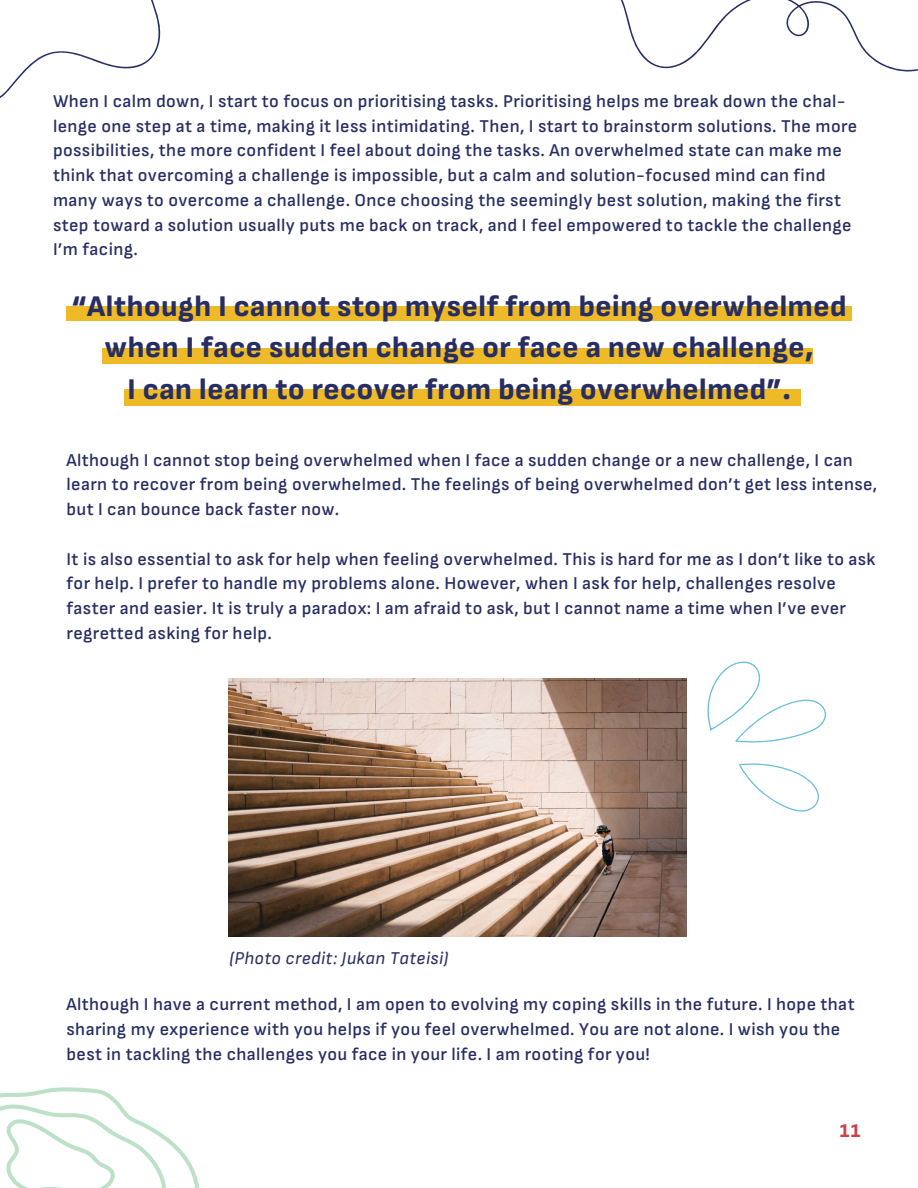
<style>
.page{position:relative;width:918px;height:1188px;background:#fff}
.page>*{position:absolute;margin:0;border:0;box-sizing:border-box;transform-origin:0 0}
.t1{font:800 30px/41.7px "Sofia Sans";letter-spacing:.02em;color:#272e64;text-align:center}
.t2{font:800 19.5px "Sofia Sans";color:#ce4049}
.t3{font:600 18px/24.8px "Sofia Sans";letter-spacing:.02em;color:#272e64}
.t4{font:italic 18px "Sofia Sans";letter-spacing:.02em;color:#272e64}
</style>
<div class="page">
<div style="left:67px;top:306px;width:785px;height:15px;background:#efba28"></div>
<div style="left:103px;top:348px;width:709px;height:16px;background:#efba28"></div>
<div style="left:124px;top:390px;width:676px;height:15px;background:#efba28"></div>
<svg style="left:0;top:1087px;width:199px;height:101px"></svg>
<img style="left:228px;top:679px;width:458px;height:257px">
<svg style="left:0;top:0;width:161px;height:98px"></svg>
<svg style="left:621px;top:0;width:297px;height:72px"></svg>
<svg style="left:707px;top:661px;width:119px;height:151px"></svg>
<p class="t3" style="left:53px;top:89px;width:806px">When I calm down, I start to focus on prioritising tasks. Prioritising helps me break down the chal&shy;lenge one step at a time, making it less intimidating. Then, I start to brainstorm solutions. The more possibilities, the more confident I feel about doing the tasks. An overwhelmed state can make me think that overcoming a challenge is impossible, but a calm and solution-focused mind can find many ways to overcome a challenge. Once choosing the seemingly best solution, making the first step toward a solution usually puts me back on track, and I feel empowered to tackle the challenge I’m facing.</p>
<h1 class="t1" style="left:72px;top:286px;width:777px">“Although I cannot stop myself from being overwhelmed when I face sudden change or face a new challenge,<br>I can learn to recover from being overwhelmed”.</h1>
<p class="t3" style="left:67px;top:448px;width:812px">Although I cannot stop being overwhelmed when I face a sudden change or a new challenge, I can learn to recover from being overwhelmed. The feelings of being overwhelmed don’t get less intense, but I can bounce back faster now.</p>
<p class="t3" style="left:67px;top:547px;width:811px">It is also essential to ask for help when feeling overwhelmed. This is hard for me as I don’t like to ask for help. I prefer to handle my problems alone. However, when I ask for help, challenges resolve faster and easier. It is truly a paradox: I am afraid to ask, but I cannot name a time when I’ve ever regretted asking for help.</p>
<p class="t4" style="left:229px;top:948px;width:221px">(Photo credit: Jukan Tateisi)</p>
<p class="t3" style="left:67px;top:992px;width:790px">Although I have a current method, I am open to evolving my coping skills in the future. I hope that sharing my experience with you helps if you feel overwhelmed. You are not alone. I wish you the best in tackling the challenges you face in your life. I am rooting for you!</p>
<p class="t2" style="left:840px;top:1120px;width:22px">11</p>
</div>
